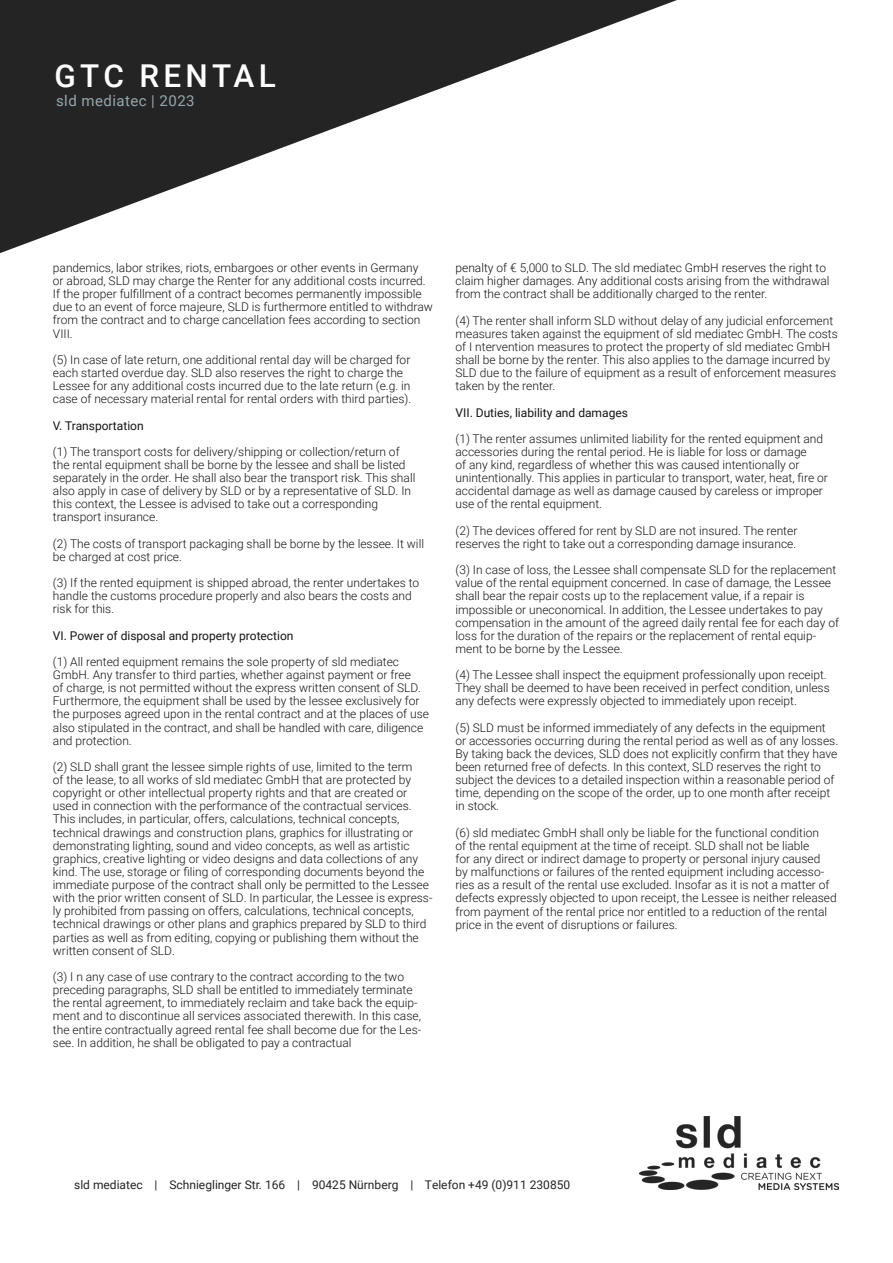
<style>
.page{position:relative;width:893px;height:1263px;background:#fff}
.page>*{position:absolute;margin:0;border:0;box-sizing:border-box;transform-origin:0 0}
.t1{font:500 31.5px "Roboto";letter-spacing:.135em;color:#fff}
.t2{font:15px "Roboto";letter-spacing:.03em;color:#98a6ab}
.t3{font:300 12px/13.2px "Roboto";color:#151313}
.t4{font:12px "Roboto";color:#151313}
.t5{font:12px "Roboto";color:#242425}
</style>
<div class="page">
<img style="left:640px;top:1116px;width:199px;height:73px">
<svg style="left:0;top:0;width:677px;height:253px"></svg>
<h1 class="t1" style="left:55px;top:54px;width:223px">GTC RENTAL</h1>
<p class="t2" style="left:56px;top:90px;width:140px">sld mediatec | 2023</p>
<p class="t3" style="left:53px;top:261px;width:381px">pandemics, labor strikes, riots, embargoes or other events in Germany<br>or abroad, SLD may charge the Renter for any additional costs incurred.<br>If the proper fulfillment of a contract becomes permanently impossible due to an event of force majeure, SLD is furthermore entitled to withdraw from the contract and to charge cancellation fees according to section VIII.</p>
<p class="t3" style="left:53px;top:353px;width:360px">(5) In case of late return, one additional rental day will be charged for each started overdue day. SLD also reserves the right to charge the Lessee for any additional costs incurred due to the late return (e.g. in case of necessary material rental for rental orders with third parties).</p>
<p class="t4" style="left:53px;top:417px;width:92px">V. Transportation</p>
<p class="t3" style="left:53px;top:444px;width:364px">(1) The transport costs for delivery/shipping or collection/return of the rental equipment shall be borne by the lessee and shall be listed separately in the order. He shall also bear the transport risk. This shall also apply in case of delivery by SLD or by a representative of SLD. In this context, the Lessee is advised to take out a corresponding transport insurance.</p>
<p class="t3" style="left:53px;top:536px;width:373px">(2) The costs of transport packaging shall be borne by the lessee. It will be charged at cost price.</p>
<p class="t3" style="left:53px;top:576px;width:368px">(3) If the rented equipment is shipped abroad, the renter undertakes to handle the customs procedure properly and also bears the costs and risk for this.</p>
<p class="t4" style="left:53px;top:627px;width:242px">VI. Power of disposal and property protection</p>
<p class="t3" style="left:53px;top:654px;width:378px">(1) All rented equipment remains the sole property of sld mediatec GmbH. Any transfer to third parties, whether against payment or free<br>of charge, is not permitted without the express written consent of SLD.<br>Furthermore, the equipment shall be used by the lessee exclusively for the purposes agreed upon in the rental contract and at the places of use also stipulated in the contract, and shall be handled with care, diligence and protection.</p>
<p class="t3" style="left:53px;top:759px;width:381px">(2) SLD shall grant the lessee simple rights of use, limited to the term<br>of the lease, to all works of sld mediatec GmbH that are protected by copyright or other intellectual property rights and that are created or used in connection with the performance of the contractual services.<br>This includes, in particular, offers, calculations, technical concepts, technical drawings and construction plans, graphics for illustrating or demonstrating lighting, sound and video concepts, as well as artistic graphics, creative lighting or video designs and data collections of any kind. The use, storage or filing of corresponding documents beyond the immediate purpose of the contract shall only be permitted to the Lessee with the prior written consent of SLD. In particular, the Lessee is express&shy;ly prohibited from passing on offers, calculations, technical concepts, technical drawings or other plans and graphics prepared by SLD to third parties as well as from editing, copying or publishing them without the written consent of SLD.</p>
<p class="t3" style="left:53px;top:970px;width:370px">(3) I n any case of use contrary to the contract according to the two preceding paragraphs, SLD shall be entitled to immediately terminate the rental agreement, to immediately reclaim and take back the equip&shy;ment and to discontinue all services associated therewith. In this case, the entire contractually agreed rental fee shall become due for the Les&shy;see. In addition, he shall be obligated to pay a contractual</p>
<p class="t3" style="left:455px;top:261px;width:376px">penalty of € 5,000 to SLD. The sld mediatec GmbH reserves the right to claim higher damages. Any additional costs arising from the withdrawal from the contract shall be additionally charged to the renter.</p>
<p class="t3" style="left:455px;top:313px;width:384px">(4) The renter shall inform SLD without delay of any judicial enforcement measures taken against the equipment of sld mediatec GmbH. The costs of I ntervention measures to protect the property of sld mediatec GmbH shall be borne by the renter. This also applies to the damage incurred by SLD due to the failure of equipment as a result of enforcement measures taken by the renter.</p>
<p class="t4" style="left:455px;top:404px;width:174px">VII. Duties, liability and damages</p>
<p class="t3" style="left:455px;top:431px;width:374px">(1) The renter assumes unlimited liability for the rented equipment and accessories during the rental period. He is liable for loss or damage<br>of any kind, regardless of whether this was caused intentionally or unintentionally. This applies in particular to transport, water, heat, fire or accidental damage as well as damage caused by careless or improper use of the rental equipment.</p>
<p class="t3" style="left:455px;top:523px;width:343px">(2) The devices offered for rent by SLD are not insured. The renter reserves the right to take out a corresponding damage insurance.</p>
<p class="t3" style="left:455px;top:563px;width:385px">(3) In case of loss, the Lessee shall compensate SLD for the replacement value of the rental equipment concerned. In case of damage, the Lessee shall bear the repair costs up to the replacement value, if a repair is impossible or uneconomical. In addition, the Lessee undertakes to pay compensation in the amount of the agreed daily rental fee for each day of loss for the duration of the repairs or the replacement of rental equip&shy;ment to be borne by the Lessee.</p>
<p class="t3" style="left:455px;top:668px;width:376px">(4) The Lessee shall inspect the equipment professionally upon receipt.<br>They shall be deemed to have been received in perfect condition, unless any defects were expressly objected to immediately upon receipt.</p>
<p class="t3" style="left:455px;top:720px;width:384px">(5) SLD must be informed immediately of any defects in the equipment or accessories occurring during the rental period as well as of any losses.<br>By taking back the devices, SLD does not explicitly confirm that they have been returned free of defects. In this context, SLD reserves the right to subject the devices to a detailed inspection within a reasonable period of time, depending on the scope of the order, up to one month after receipt in stock.</p>
<p class="t3" style="left:455px;top:825px;width:383px">(6) sld mediatec GmbH shall only be liable for the functional condition<br>of the rental equipment at the time of receipt. SLD shall not be liable<br>for any direct or indirect damage to property or personal injury caused<br>by malfunctions or failures of the rented equipment including accesso&shy;ries as a result of the rental use excluded. Insofar as it is not a matter of defects expressly objected to upon receipt, the Lessee is neither released from payment of the rental price nor entitled to a reduction of the rental price in the event of disruptions or failures.</p>
<p class="t5" style="left:74px;top:1177px;width:497px">sld mediatec | Schnieglinger Str. 166 | 90425 Nürnberg | Telefon +49 (0)911 230850</p>
</div>
